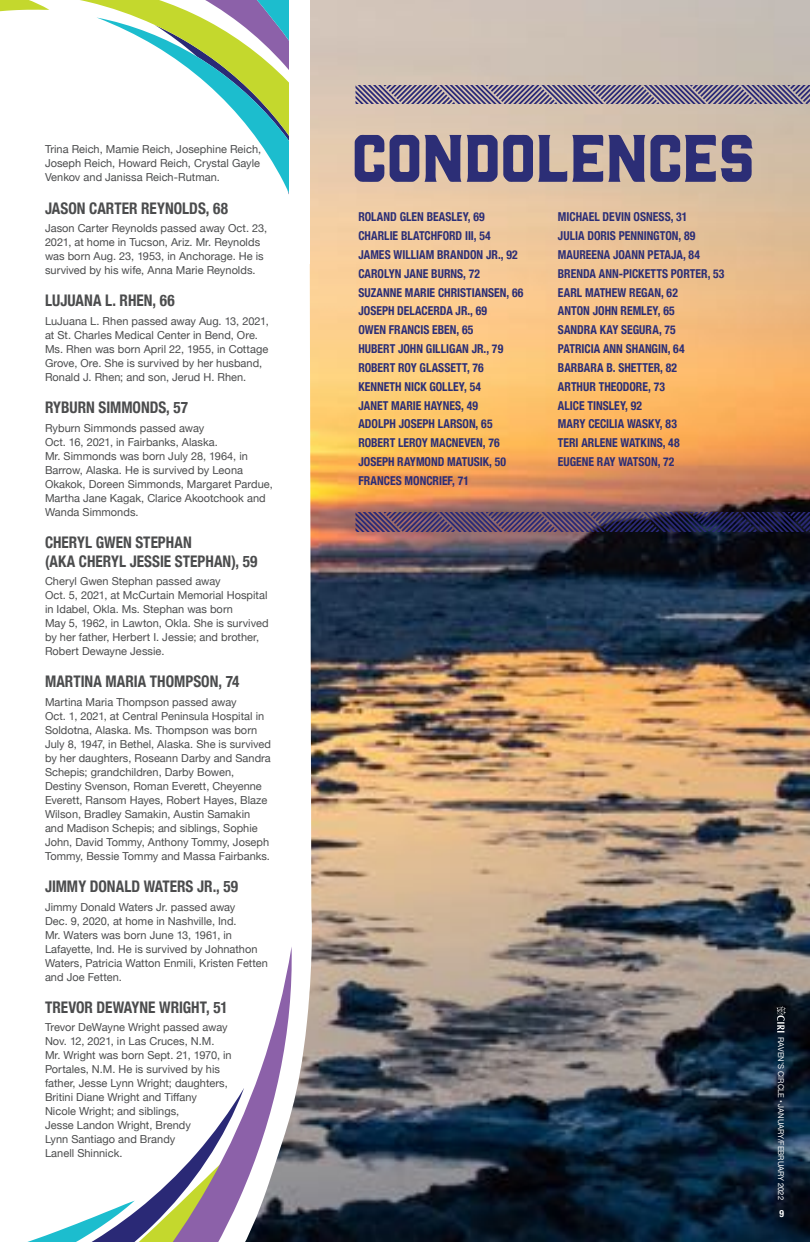
<style>
.page{position:relative;width:810px;height:1242px;background:#fff}
.page>*{position:absolute;margin:0;border:0;box-sizing:border-box;transform-origin:0 0}
.t1{font:67.1px "Northwest";letter-spacing:-.025em;color:#2c2e76}
.t2{font:700 condensed 16px/18.7px "Helvetica Neue";color:#4b4c4d;scale:.95 1}
.t3{font:700 condensed 12.2px/18.8px "Helvetica Neue";color:#2c2e76;scale:.95 1}
.t4{font:11px/14px "Helvetica Neue";letter-spacing:.005em;color:#4b4c4d}
.t5{font:700 condensed 10px "Helvetica Neue";color:#fff;scale:.95 1}
.t6{font:8px "Helvetica Neue";color:#fff;scale:.95 1}
</style>
<div class="page">
<img style="left:293px;top:0;width:517px;height:1242px">
<svg style="left:356px;top:85px;width:454px;height:19px"></svg>
<svg style="left:356px;top:513px;width:454px;height:18px"></svg>
<svg style="left:27px;top:1200px;width:121px;height:42px"></svg>
<svg style="left:148px;top:947px;width:145px;height:295px"></svg>
<svg style="left:263px;top:148px;width:26px;height:46px"></svg>
<svg style="left:0;top:0;width:289px;height:148px"></svg>
<div style="left:289px;top:0;width:21px;height:263px;background:#fff"></div>
<svg style="left:777px;top:1006px;width:9px;height:27px"></svg>
<p class="t4" style="left:45px;top:142px;width:218px;text-align:justify">Trina Reich, Mamie Reich, Josephine Reich, Joseph Reich, Howard Reich, Crystal Gayle Venkov and Janissa Reich-Rutman.</p>
<h2 class="t2" style="left:45px;top:198px;width:194px">JASON CARTER REYNOLDS, 68</h2>
<p class="t4" style="left:45px;top:221px;width:224px">Jason Carter Reynolds passed away Oct. 23, 2021, at home in Tucson, Ariz. Mr. Reynolds was born Aug. 23, 1953, in Anchorage. He is survived by his wife, Anna Marie Reynolds.</p>
<h2 class="t2" style="left:45px;top:291px;width:138px">LUJUANA L. RHEN, 66</h2>
<p class="t4" style="left:45px;top:314px;width:225px">LuJuana L. Rhen passed away Aug. 13, 2021, at St. Charles Medical Center in Bend, Ore.<br>Ms. Rhen was born April 22, 1955, in Cottage Grove, Ore. She is survived by her husband, Ronald J. Rhen; and son, Jerud H. Rhen.</p>
<h2 class="t2" style="left:45px;top:398px;width:152px">RYBURN SIMMONDS, 57</h2>
<p class="t4" style="left:45px;top:421px;width:229px">Ryburn Simmonds passed away<br>Oct. 16, 2021, in Fairbanks, Alaska.<br>Mr. Simmonds was born July 28, 1964, in Barrow, Alaska. He is survived by Leona Okakok, Doreen Simmonds, Margaret Pardue, Martha Jane Kagak, Clarice Akootchook and Wanda Simmonds.</p>
<h2 class="t2" style="left:45px;top:533px;width:225px">CHERYL GWEN STEPHAN<br>(AKA CHERYL JESSIE STEPHAN), 59</h2>
<p class="t4" style="left:45px;top:574px;width:225px">Cheryl Gwen Stephan passed away<br>Oct. 5, 2021, at McCurtain Memorial Hospital in Idabel, Okla. Ms. Stephan was born<br>May 5, 1962, in Lawton, Okla. She is survived by her father, Herbert I. Jessie; and brother, Robert Dewayne Jessie.</p>
<h2 class="t2" style="left:45px;top:672px;width:206px">MARTINA MARIA THOMPSON, 74</h2>
<p class="t4" style="left:45px;top:695px;width:228px">Martina Maria Thompson passed away<br>Oct. 1, 2021, at Central Peninsula Hospital in Soldotna, Alaska. Ms. Thompson was born July 8, 1947, in Bethel, Alaska. She is survived by her daughters, Roseann Darby and Sandra Schepis; grandchildren, Darby Bowen, Destiny Svenson, Roman Everett, Cheyenne Everett, Ransom Hayes, Robert Hayes, Blaze Wilson, Bradley Samakin, Austin Samakin and Madison Schepis; and siblings, Sophie John, David Tommy, Anthony Tommy, Joseph Tommy, Bessie Tommy and Massa Fairbanks.</p>
<h2 class="t2" style="left:45px;top:877px;width:205px">JIMMY DONALD WATERS JR., 59</h2>
<p class="t4" style="left:45px;top:900px;width:225px">Jimmy Donald Waters Jr. passed away<br>Dec. 9, 2020, at home in Nashville, Ind.<br>Mr. Waters was born June 13, 1961, in Lafayette, Ind. He is survived by Johnathon Waters, Patricia Watton Enmili, Kristen Fetten and Joe Fetten.</p>
<h2 class="t2" style="left:45px;top:998px;width:194px">TREVOR DEWAYNE WRIGHT, 51</h2>
<p class="t4" style="left:45px;top:1020px;width:188px">Trevor DeWayne Wright passed away<br>Nov. 12, 2021, in Las Cruces, N.M.<br>Mr. Wright was born Sept. 21, 1970, in<br>Portales, N.M. He is survived by his father, Jesse Lynn Wright; daughters,<br>Britini Diane Wright and Tiffany<br>Nicole Wright; and siblings,<br>Jesse Landon Wright, Brendy<br>Lynn Santiago and Brandy<br>Lanell Shinnick.</p>
<h1 class="t1" style="left:351px;top:106px;width:406px">CONDOLENCES</h1>
<p class="t3" style="left:358px;top:207px;width:175px">ROLAND GLEN BEASLEY, 69<br>CHARLIE BLATCHFORD III, 54<br>JAMES WILLIAM BRANDON JR., 92<br>CAROLYN JANE BURNS, 72<br>SUZANNE MARIE CHRISTIANSEN, 66<br>JOSEPH DELACERDA JR., 69<br>OWEN FRANCIS EBEN, 65<br>HUBERT JOHN GILLIGAN JR., 79<br>ROBERT ROY GLASSETT, 76<br>KENNETH NICK GOLLEY, 54<br>JANET MARIE HAYNES, 49<br>ADOLPH JOSEPH LARSON, 65<br>ROBERT LEROY MACNEVEN, 76<br>JOSEPH RAYMOND MATUSIK, 50<br>FRANCES MONCRIEF, 71</p>
<p class="t3" style="left:558px;top:207px;width:177px">MICHAEL DEVIN OSNESS, 31<br>JULIA DORIS PENNINGTON, 89<br>MAUREENA JOANN PETAJA, 84<br>BRENDA ANN-PICKETTS PORTER, 53<br>EARL MATHEW REGAN, 62<br>ANTON JOHN REMLEY, 65<br>SANDRA KAY SEGURA, 75<br>PATRICIA ANN SHANGIN, 64<br>BARBARA B. SHETTER, 82<br>ARTHUR THEODORE, 73<br>ALICE TINSLEY, 92<br>MARY CECILIA WASKY, 83<br>TERI ARLENE WATKINS, 48<br>EUGENE RAY WATSON, 72</p>
<p class="t6" style="left:786px;top:1037px;width:173px;rotate:90deg">RAVEN’S CIRCLE • JANUARY/FEBRUARY 2022</p>
<p class="t5" style="left:779px;top:1207px;width:6px">9</p>
</div>
